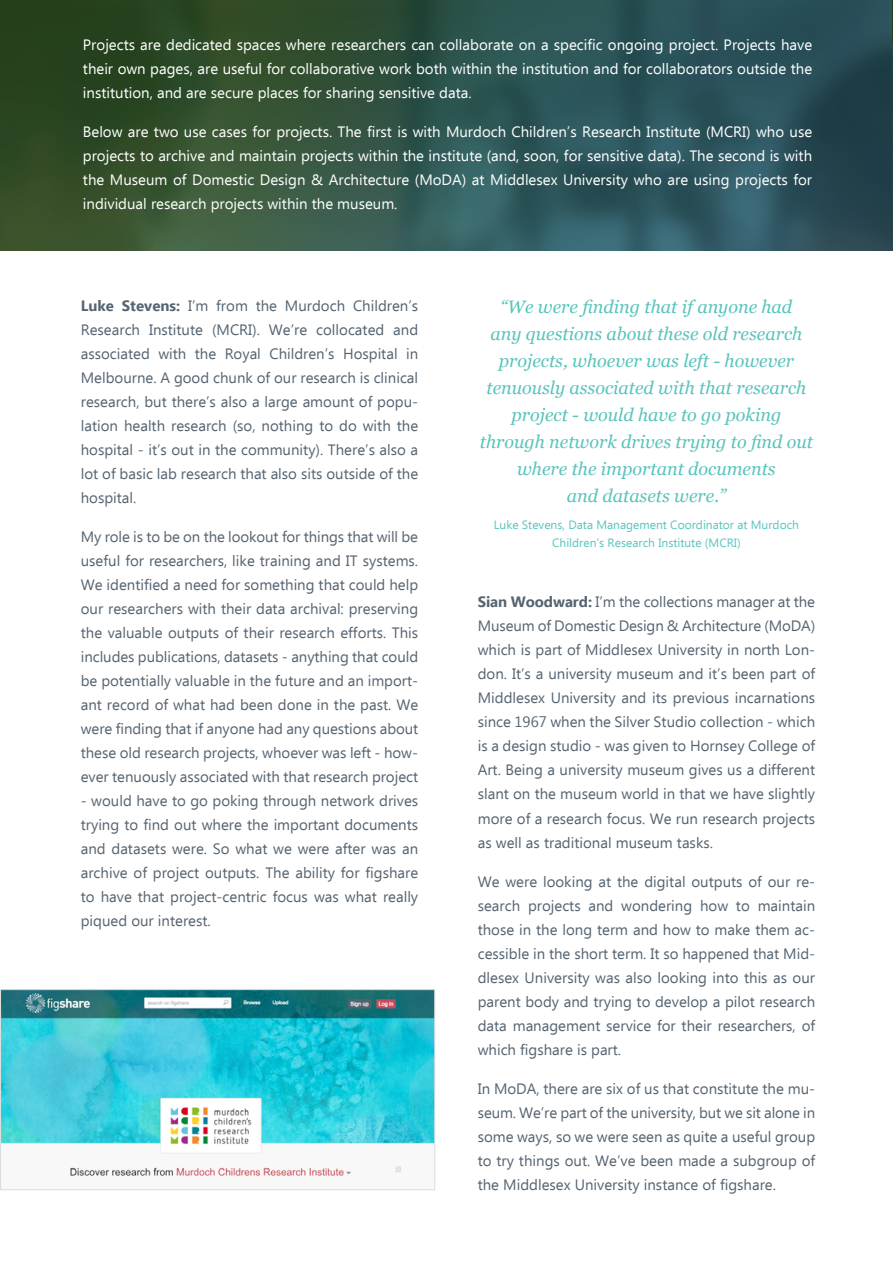
<style>
.page{position:relative;width:893px;height:1263px;background:#fff}
.page>*{position:absolute;margin:0;border:0;box-sizing:border-box;transform-origin:0 0}
.t1{font:italic 18px/27px "Georgia";color:#59c4bc;text-align:center}
.t2{font:15px/24px "Ebrima";color:#556471;text-align:justify}
.t3{font:15px/24px "Ebrima";color:#fff;text-align:justify}
.t4{font:12px/18px "Ebrima";color:#59c4bc;text-align:center}
.s1{font-weight:700}
</style>
<div class="page">
<img style="left:0;top:0;width:893px;height:250px">
<img style="left:892px;top:0;width:1px;height:43px">
<img style="left:2px;top:991px;width:431px;height:185px">
<div style="left:0;top:989px;width:435px;height:201px;border:1px solid #ddddde"></div>
<p class="t3" style="left:83px;top:34px;width:731px">Projects are dedicated spaces where researchers can collaborate on a specific ongoing project. Projects have their own pages, are useful for collaborative work both within the institution and for collaborators outside the institution, and are secure places for sharing sensitive data.</p>
<p class="t3" style="left:83px;top:121px;width:731px">Below are two use cases for projects. The first is with Murdoch Children’s Research Institute (MCRI) who use projects to archive and maintain projects within the institute (and, soon, for sensitive data). The second is with the Museum of Domestic Design &amp; Architecture (MoDA) at Middlesex University who are using projects for individual research projects within the museum.</p>
<p class="t2" style="left:81px;top:295px;width:339px"><span class="s1">Luke Stevens:</span> I’m from the Murdoch Children’s Research Institute (MCRI). We’re collocated and associated with the Royal Children’s Hospital in Melbourne. A good chunk of our research is clinical research, but there’s also a large amount of popu&shy;lation health research (so, nothing to do with the hospital - it’s out in the community). There’s also a lot of basic lab research that also sits outside of the hospital.</p>
<p class="t2" style="left:81px;top:526px;width:339px">My role is to be on the lookout for things that will be useful for researchers, like training and IT systems.<br>We identified a need for something that could help our researchers with their data archival: preserving the valuable outputs of their research efforts. This includes publications, datasets - anything that could be potentially valuable in the future and an import&shy;ant record of what had been done in the past. We were finding that if anyone had any questions about these old research projects, whoever was left - how&shy;ever tenuously associated with that research project</p>
<p class="t2" style="left:81px;top:790px;width:339px">- would have to go poking through network drives trying to find out where the important documents and datasets were. So what we were after was an archive of project outputs. The ability for figshare to have that project-centric focus was what really piqued our interest.</p>
<p class="t1" style="left:480px;top:293px;width:335px">“We were finding that if anyone had<br>any questions about these old research projects, whoever was left - however tenuously associated with that research project - would have to go poking through network drives trying to find out where the important documents<br>and datasets were.”</p>
<p class="t4" style="left:494px;top:517px;width:307px">Luke Stevens, Data Management Coordinator at Murdoch<br>Children’s Research Institute (MCRI)</p>
<p class="t2" style="left:478px;top:591px;width:339px"><span class="s1">Sian Woodward:</span> I’m the collections manager at the Museum of Domestic Design &amp; Architecture (MoDA) which is part of Middlesex University in north Lon&shy;don. It’s a university museum and it’s been part of Middlesex University and its previous incarnations since 1967 when the Silver Studio collection - which is a design studio - was given to Hornsey College of Art. Being a university museum gives us a different slant on the museum world in that we have slightly more of a research focus. We run research projects as well as traditional museum tasks.</p>
<p class="t2" style="left:478px;top:870px;width:339px">We were looking at the digital outputs of our re&shy;search projects and wondering how to maintain those in the long term and how to make them ac&shy;cessible in the short term. It so happened that Mid&shy;dlesex University was also looking into this as our parent body and trying to develop a pilot research data management service for their researchers, of which figshare is part.</p>
<p class="t2" style="left:478px;top:1077px;width:339px">In MoDA, there are six of us that constitute the mu&shy;seum. We’re part of the university, but we sit alone in some ways, so we were seen as quite a useful group to try things out. We’ve been made a subgroup of the Middlesex University instance of figshare.</p>
</div>
